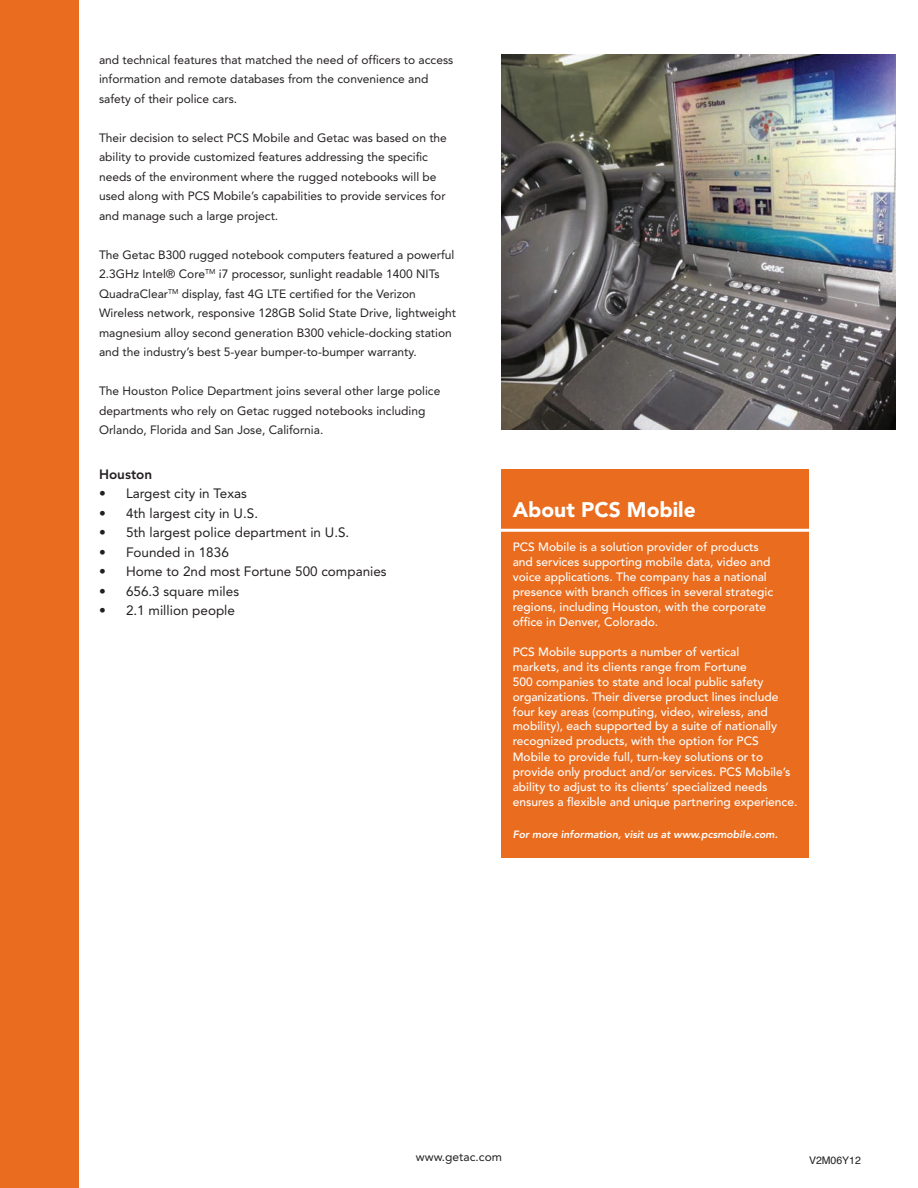
<style>
.page{position:relative;width:918px;height:1188px;background:#fff}
.page>*{position:absolute;margin:0;border:0;box-sizing:border-box;transform-origin:0 0}
.t1{font:900 21px "Avenir";color:#fff}
.t2{font:13.5px "Avenir";color:#231f20}
.t3{font:800 13.5px "Avenir";color:#231f20}
.t4{font:12px/19.5px "Avenir";color:#231f20}
.t5{font:500 12px/15px "Avenir";color:#fff}
.t6{font:italic 800 10.5px "Avenir";color:#fff}
.t7{font:10.5px "Helvetica";color:#231f20}
</style>
<div class="page">
<div style="left:0;top:0;width:79px;height:1188px;background:#ea6d1f"></div>
<img style="left:501px;top:55px;width:394px;height:375px">
<div style="left:501px;top:469px;width:307px;height:389px;background:#ea6d1f"></div>
<hr style="left:501px;top:529px;width:396px;height:3px;background:#fff">
<p class="t4" style="left:99px;top:50px;width:356px">and technical features that matched the need of officers to access information and remote databases from the convenience and safety of their police cars.</p>
<p class="t4" style="left:99px;top:128px;width:349px">Their decision to select PCS Mobile and Getac was based on the ability to provide customized features addressing the specific needs of the environment where the rugged notebooks will be used along with PCS Mobile’s capabilities to provide services for and manage such a large project.</p>
<p class="t4" style="left:99px;top:245px;width:359px">The Getac B300 rugged notebook computers featured a powerful 2.3GHz Intel® Core<sup>TM</sup> i7 processor, sunlight readable 1400 NITs QuadraClear<sup>TM</sup> display, fast 4G LTE certified for the Verizon Wireless network, responsive 128GB Solid State Drive, lightweight magnesium alloy second generation B300 vehicle-docking station and the industry’s best 5-year bumper-to-bumper warranty.</p>
<p class="t4" style="left:99px;top:381px;width:343px">The Houston Police Department joins several other large police departments who rely on Getac rugged notebooks including<br>Orlando, Florida and San Jose, California.</p>
<p class="t3" style="left:99px;top:466px;width:55px">Houston</p>
<p class="t2" style="left:99px;top:486px;width:149px">• Largest city in Texas</p>
<p class="t2" style="left:99px;top:505px;width:161px">• 4th largest city in U.S.</p>
<p class="t2" style="left:99px;top:525px;width:252px">• 5th largest police department in U.S.</p>
<p class="t2" style="left:99px;top:544px;width:131px">• Founded in 1836</p>
<p class="t2" style="left:99px;top:564px;width:289px">• Home to 2nd most Fortune 500 companies</p>
<p class="t2" style="left:99px;top:583px;width:142px">• 656.3 square miles</p>
<p class="t2" style="left:99px;top:603px;width:138px">• 2.1 million people</p>
<h1 class="t1" style="left:513px;top:497px;width:185px">About PCS Mobile</h1>
<p class="t5" style="left:513px;top:540px;width:262px">PCS Mobile is a solution provider of products and services supporting mobile data, video and voice applications. The company has a national presence with branch offices in several strategic regions, including Houston, with the corporate office in Denver, Colorado.</p>
<p class="t5" style="left:513px;top:645px;width:267px">PCS Mobile supports a number of vertical markets, and its clients range from Fortune<br>500 companies to state and local public safety organizations. Their diverse product lines include four key areas (computing, video, wireless, and mobility), each supported by a suite of nationally recognized products, with the option for PCS</p>
<p class="t5" style="left:513px;top:750px;width:286px">Mobile to provide full, turn-key solutions or to provide only product and/or services. PCS Mobile’s ability to adjust to its clients’ specialized needs ensures a flexible and unique partnering experience.</p>
<p class="t6" style="left:513px;top:828px;width:267px">For more information, visit us at www.pcsmobile.com.</p>
<p class="t4" style="left:416px;top:1147px;width:88px">www.getac.com</p>
<p class="t7" style="left:809px;top:1152px;width:53px">V2M06Y12</p>
</div>
